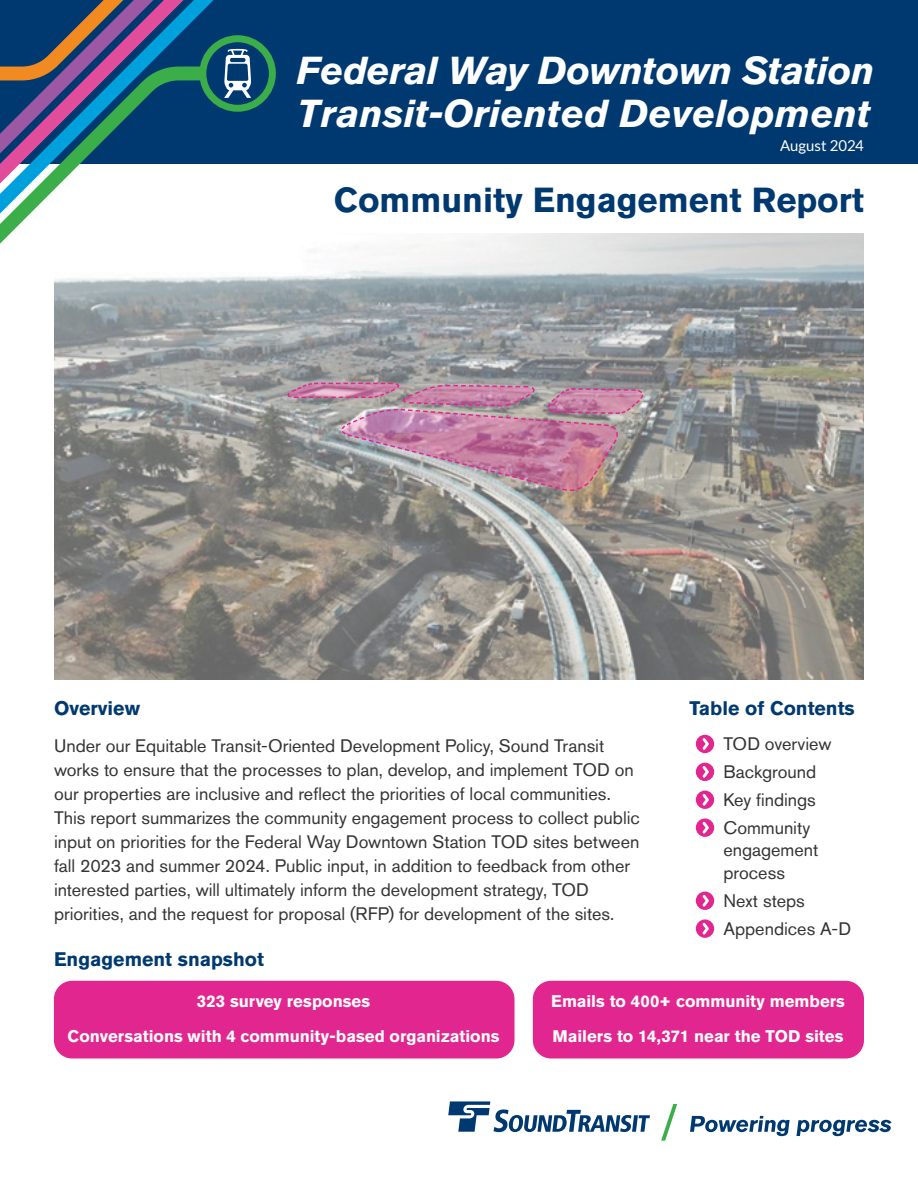
<style>
.page{position:relative;width:918px;height:1188px;background:#fff}
.page>*{position:absolute;margin:0;border:0;box-sizing:border-box;transform-origin:0 0}
.t1{font:italic 700 38.7px/43.2px "Akzidenz Grotesk Std";color:#fff}
.t2{font:700 34.5px "Akzidenz Grotesk Std";color:#003970}
.t3{font:700 19.5px "Akzidenz Grotesk Std";color:#003970}
.Body{font:18px/24px "Akzidenz Grotesk Std";color:#343433}
.Body-2{font:700 16.8px "Akzidenz Grotesk Std";color:#fff}
.t4{font:15px "Lato";color:#fff}
</style>
<div class="page">
<div style="left:0;top:0;width:918px;height:164px;background:#003970"></div>
<svg style="left:203px;top:39px;width:69px;height:69px"></svg>
<div style="left:199px;top:35px;width:77px;height:77px;border:7px solid #3cae49;border-radius:50%"></div>
<svg style="left:224px;top:49px;width:27px;height:49px"></svg>
<svg style="left:182px;top:0;width:42px;height:109px"></svg>
<svg style="left:0;top:58px;width:217px;height:186px"></svg>
<svg style="left:0;top:0;width:182px;height:218px"></svg>
<svg style="left:690px;top:1116px;width:100px;height:20px"></svg>
<svg style="left:796px;top:1120px;width:96px;height:16px"></svg>
<svg style="left:448px;top:1101px;width:202px;height:31px"></svg>
<svg style="left:661px;top:1104px;width:16px;height:37px"></svg>
<img style="left:54px;top:233px;width:810px;height:446px">
<svg style="left:696px;top:735px;width:18px;height:18px"></svg>
<svg style="left:696px;top:818px;width:18px;height:19px"></svg>
<svg style="left:696px;top:763px;width:18px;height:18px"></svg>
<svg style="left:696px;top:892px;width:18px;height:18px"></svg>
<svg style="left:696px;top:791px;width:18px;height:18px"></svg>
<svg style="left:696px;top:919px;width:18px;height:19px"></svg>
<img style="left:286px;top:382px;width:359px;height:110px">
<div style="left:54px;top:981px;width:461px;height:78px;background:#e22690;border-radius:18px"></div>
<div style="left:533px;top:981px;width:331px;height:78px;background:#e22690;border-radius:18px"></div>
<h1 class="t1" style="left:297px;top:49px;width:579px">Federal Way Downtown Station<br>Transit-Oriented Development</h1>
<p class="t4" style="left:780px;top:138px;width:85px">August 2024</p>
<h2 class="t2" style="left:334px;top:180px;width:532px">Community Engagement Report</h2>
<h2 class="t3" style="left:54px;top:697px;width:88px">Overview</h2>
<p class="Body" style="left:54px;top:733px;width:587px">Under our Equitable Transit-Oriented Development Policy, Sound Transit works to ensure that the processes to plan, develop, and implement TOD on our properties are inclusive and reflect the priorities of local communities.<br>This report summarizes the community engagement process to collect public input on priorities for the Federal Way Downtown Station TOD sites between fall 2023 and summer 2024. Public input, in addition to feedback from other interested parties, will ultimately inform the development strategy, TOD priorities, and the request for proposal (RFP) for development of the sites.</p>
<h2 class="t3" style="left:690px;top:697px;width:167px">Table of Contents</h2>
<p class="Body" style="left:723px;top:732px;width:110px">TOD overview</p>
<p class="Body" style="left:723px;top:760px;width:94px">Background</p>
<p class="Body" style="left:723px;top:788px;width:94px">Key findings</p>
<p class="Body" style="left:723px;top:816px;width:96px;line-height:22.5px">Community engagement process</p>
<p class="Body" style="left:723px;top:888px;width:83px">Next steps</p>
<p class="Body" style="left:723px;top:916px;width:129px">Appendices A-D</p>
<h2 class="t3" style="left:54px;top:948px;width:211px">Engagement snapshot</h2>
<p class="Body-2" style="left:197px;top:991px;width:175px">323 survey responses</p>
<p class="Body-2" style="left:68px;top:1026px;width:433px">Conversations with 4 community-based organizations</p>
<p class="Body-2" style="left:551px;top:991px;width:295px">Emails to 400+ community members</p>
<p class="Body-2" style="left:552px;top:1026px;width:293px">Mailers to 14,371 near the TOD sites</p>
</div>
